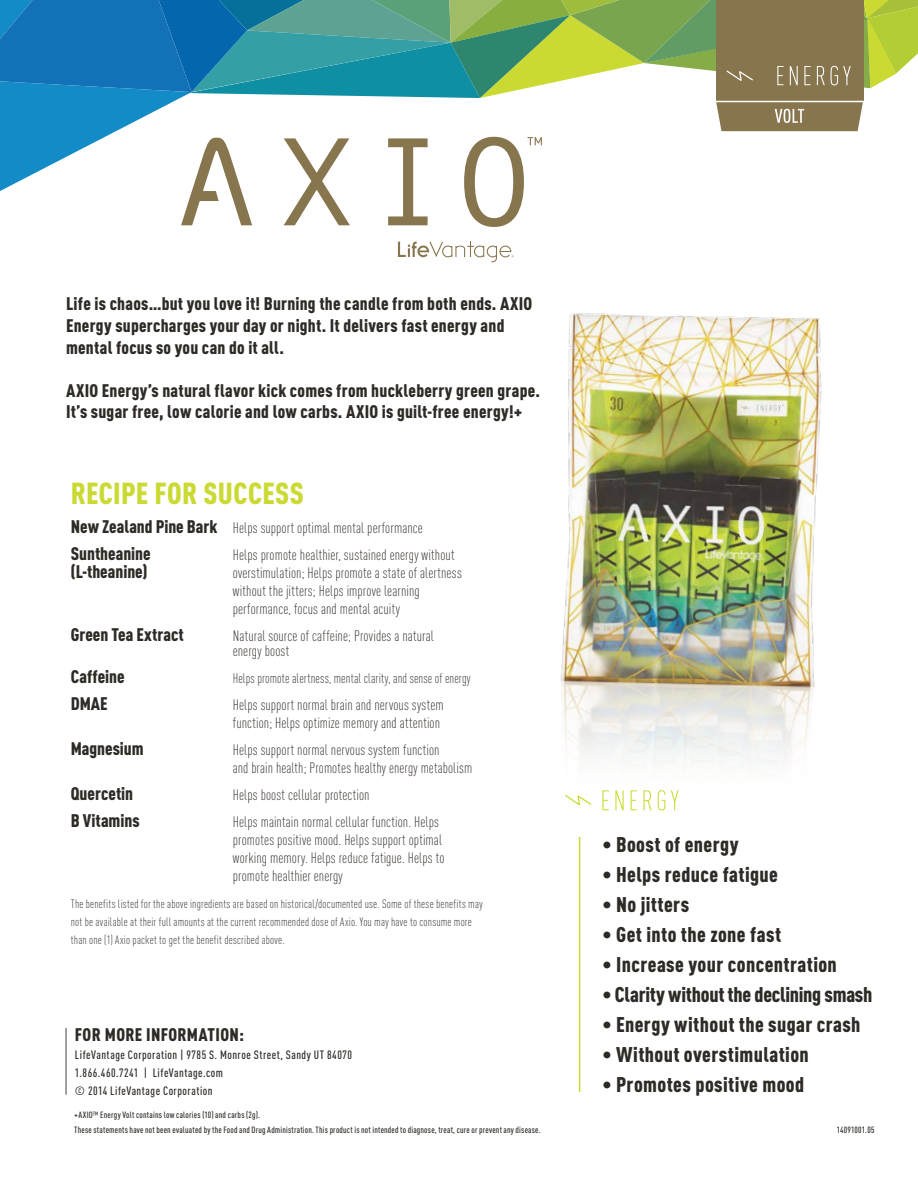
<style>
.page{position:relative;width:918px;height:1188px;background:#fff}
.page>*{position:absolute;margin:0;border:0;box-sizing:border-box;transform-origin:0 0}
.t1{font:900 30px "DIN Cond";letter-spacing:.01em;color:#cada32}
.t2{font:900 21px "DIN Cond";letter-spacing:.02em;color:#2e2a25}
.t3{font:900 21px "DIN Cond";letter-spacing:-.01em;color:#2e2a25}
.t4{font:900 18px/21.6px "DIN Cond";letter-spacing:.01em;color:#2e2a25}
.t5{font:300 15px/18px "DIN Cond";letter-spacing:.005em;color:#2e2a25}
.t6{font:300 13.8px "DIN Cond";letter-spacing:.01em;color:#2e2a25;scale:.96 1}
.t7{font:300 12px/18px "DIN Cond";letter-spacing:.02em;color:#2e2a25}
.t8{font:500 12px/18px "DIN Cond";letter-spacing:.045em;color:#2e2a25}
.t9{font:500 9px/15px "DIN Cond";letter-spacing:.025em;color:#2e2a25}
.s1{font-weight:900;font-size:18px}
</style>
<div class="page">
<svg style="left:0;top:0;width:918px;height:227px"></svg>
<svg style="left:398px;top:241px;width:115px;height:21px"></svg>
<hr style="left:65px;top:1028px;width:2px;height:67px;background:#808285">
<hr style="left:579px;top:837px;width:1px;height:255px;background:#cada32">
<img style="left:560px;top:313px;width:262px;height:498px">
<p class="t4" style="left:66px;top:293px;width:468px">Life is chaos…but you love it! Burning the candle from both ends. AXIO<br>Energy supercharges your day or night. It delivers fast energy and mental focus so you can do it all.</p>
<p class="t4" style="left:66px;top:379px;width:475px">AXIO Energy’s natural flavor kick comes from huckleberry green grape.<br>It’s sugar free, low calorie and low carbs. AXIO is guilt-free energy!+</p>
<h1 class="t1" style="left:71px;top:475px;width:235px">RECIPE FOR SUCCESS</h1>
<p class="t5" style="left:71px;top:519px;width:354px"><span class="s1">New Zealand Pine Bark</span> Helps support optimal mental performance</p>
<p class="t4" style="left:71px;top:542px;width:81px">Suntheanine</p>
<p class="t5" style="left:233px;top:546px;width:223px">Helps promote healthier, sustained energy without</p>
<p class="t4" style="left:71px;top:560px;width:78px">(L-theanine)</p>
<p class="t5" style="left:233px;top:564px;width:230px">overstimulation; Helps promote a state of alertness without the jitters; Helps improve learning performance, focus and mental acuity</p>
<p class="t4" style="left:71px;top:623px;width:115px">Green Tea Extract</p>
<p class="t5" style="left:233px;top:628px;width:203px;line-height:15px">Natural source of caffeine; Provides a natural energy boost</p>
<p class="t4" style="left:71px;top:665px;width:55px">Caffeine</p>
<p class="t6" style="left:233px;top:670px;width:249px">Helps promote alertness, mental clarity, and sense of energy</p>
<p class="t4" style="left:71px;top:692px;width:38px">DMAE</p>
<p class="t5" style="left:233px;top:696px;width:212px">Helps support normal brain and nervous system function; Helps optimize memory and attention</p>
<p class="t4" style="left:71px;top:737px;width:74px">Magnesium</p>
<p class="t5" style="left:233px;top:741px;width:241px">Helps support normal nervous system function<br>and brain health; Promotes healthy energy metabolism</p>
<p class="t4" style="left:71px;top:782px;width:64px">Quercetin</p>
<p class="t5" style="left:233px;top:786px;width:138px">Helps boost cellular protection</p>
<p class="t4" style="left:71px;top:809px;width:70px">B Vitamins</p>
<p class="t5" style="left:233px;top:813px;width:213px">Helps maintain normal cellular function. Helps promotes positive mood. Helps support optimal working memory. Helps reduce fatigue. Helps to promote healthier energy</p>
<p class="t7" style="left:71px;top:895px;width:413px">The benefits listed for the above ingredients are based on historical/documented use. Some of these benefits may not be available at their full amounts at the current recommended dose of Axio. You may have to consume more than one (1) Axio packet to get the benefit described above.</p>
<p class="t4" style="left:75px;top:1023px;width:171px">FOR MORE INFORMATION:</p>
<p class="t8" style="left:75px;top:1045px;width:279px">LifeVantage Corporation | 9785 S. Monroe Street, Sandy UT 84070<br>1.866.460.7241 | LifeVantage.com<br>© 2014 LifeVantage Corporation</p>
<p class="t9" style="left:74px;top:1108px;width:468px">+AXIO™ Energy Volt contains low calories (10) and carbs (2g).<br>These statements have not been evaluated by the Food and Drug Administration. This product is not intended to diagnose, treat, cure or prevent any disease.</p>
<h2 class="t2" style="left:603px;top:831px;width:138px">• Boost of energy</h2>
<h2 class="t2" style="left:603px;top:861px;width:177px">• Helps reduce fatigue</h2>
<h2 class="t2" style="left:603px;top:891px;width:88px">• No jitters</h2>
<h2 class="t2" style="left:603px;top:921px;width:180px">• Get into the zone fast</h2>
<h2 class="t2" style="left:603px;top:951px;width:236px">• Increase your concentration</h2>
<h2 class="t3" style="left:603px;top:981px;width:271px">• Clarity without the declining smash</h2>
<h2 class="t2" style="left:603px;top:1011px;width:259px">• Energy without the sugar crash</h2>
<h2 class="t2" style="left:603px;top:1041px;width:208px">• Without overstimulation</h2>
<h2 class="t2" style="left:603px;top:1071px;width:203px">• Promotes positive mood</h2>
<p class="t9" style="left:837px;top:1123px;width:39px">14091001.05</p>
</div>
